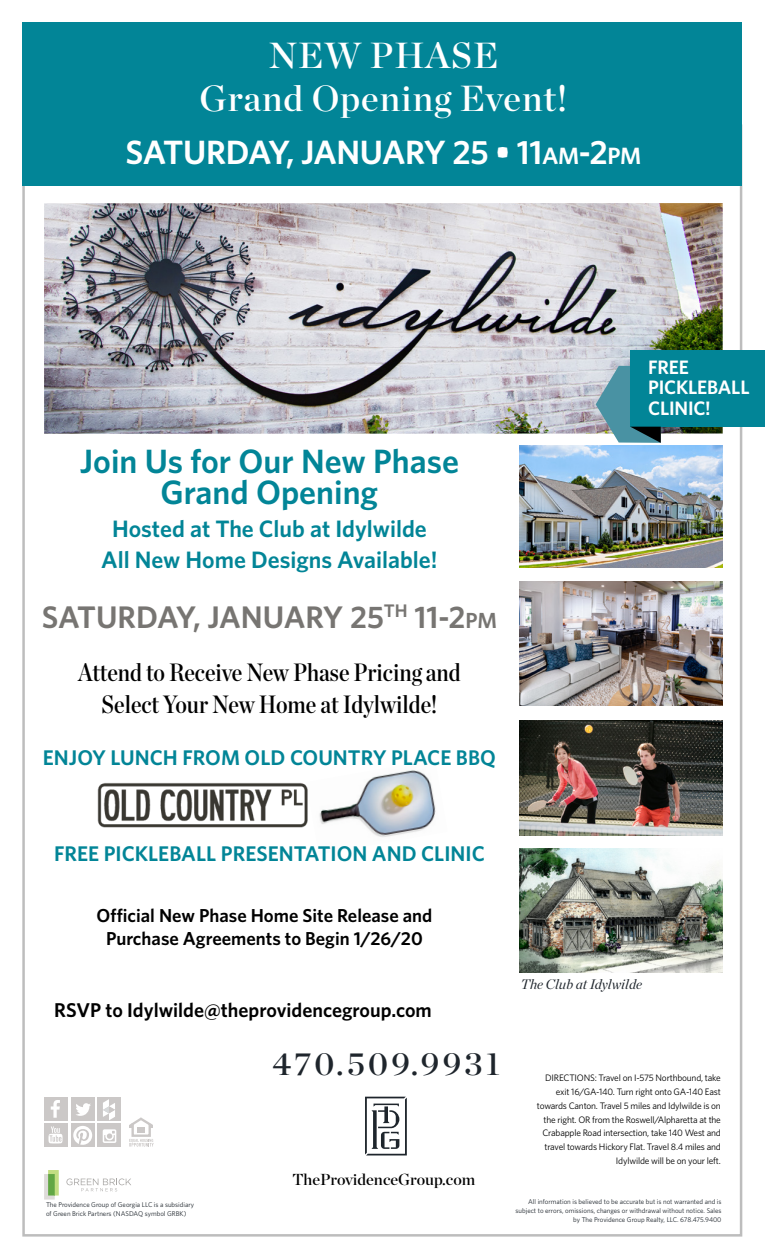
<style>
.page{position:relative;width:765px;height:1260px;background:#fff}
.page>*{position:absolute;margin:0;border:0;box-sizing:border-box;transform-origin:0 0}
.t1{font:36.25px "Chronicle Display Semi";letter-spacing:.025em;color:#fff}
.t2{font:600 33.75px/31.2px "Whitney";color:#028597;text-align:center}
.t3{font:600 33.75px "Whitney";letter-spacing:-.015em;color:#fff}
.t4{font:32.5px "Chronicle Display Semi";letter-spacing:.1em;color:#1e252c}
.t5{font:600 31.25px "Whitney";color:#777572}
.t6{font:25px/31.2px "Chronicle Disp Cond Semi";color:#000;text-align:center}
.t7{font:600 23.75px/31.2px "Whitney";color:#028597;text-align:center}
.t8{font:600 21.25px "Whitney";color:#028597}
.t9{font:600 20px "Whitney";color:#000}
.t10{font:600 19.5px/20.5px "Whitney";letter-spacing:-.01em;color:#fff}
.t11{font:600 18.75px/22.5px "Whitney";color:#000;text-align:center}
.t12{font:16px "Chronicle Display Semi";color:#000}
.t13{font:italic 13.75px "Chronicle Display";color:#1e252c}
.t14{font:9.38px/13.8px "Whitney";letter-spacing:-.02em;color:#000;text-align:right}
.t15{font:6.88px/8.8px "Whitney";color:#1e252c}
.s1{font-style:inherit}
.s2{font-size:23.62px}
.s3{font-size:21.88px}
</style>
<div class="page">
<div style="left:22px;top:22px;width:720px;height:164px;background:#028597"></div>
<svg style="left:365px;top:1097px;width:42px;height:58px"></svg>
<svg style="left:129px;top:1117px;width:25px;height:30px"></svg>
<div style="left:98px;top:1097px;width:23px;height:24px;background:#cbc8c7"></div>
<div style="left:98px;top:1124px;width:23px;height:23px;background:#cbc8c7"></div>
<div style="left:44px;top:1097px;width:24px;height:24px;background:#cbc8c7"></div>
<div style="left:71px;top:1097px;width:24px;height:24px;background:#cbc8c7"></div>
<div style="left:71px;top:1124px;width:23px;height:23px;background:#cbc8c7"></div>
<div style="left:44px;top:1124px;width:24px;height:23px;background:#cbc8c7"></div>
<svg style="left:49px;top:1126px;width:14px;height:17px"></svg>
<svg style="left:73px;top:1126px;width:19px;height:19px"></svg>
<svg style="left:51px;top:1100px;width:9px;height:18px"></svg>
<svg style="left:76px;top:1103px;width:15px;height:13px"></svg>
<svg style="left:103px;top:1129px;width:13px;height:14px"></svg>
<svg style="left:103px;top:1099px;width:12px;height:21px"></svg>
<svg style="left:44px;top:1170px;width:15px;height:30px"></svg>
<svg style="left:66px;top:1178px;width:65px;height:13px"></svg>
<img style="left:319px;top:770px;width:117px;height:67px">
<img style="left:44px;top:203px;width:679px;height:231px">
<img style="left:519px;top:849px;width:204px;height:124px">
<img style="left:519px;top:446px;width:204px;height:122px">
<img style="left:519px;top:581px;width:204px;height:124px">
<img style="left:519px;top:720px;width:204px;height:115px">
<img style="left:97px;top:783px;width:211px;height:45px">
<div style="left:630px;top:350px;width:135px;height:77px;background:#028597"></div>
<svg style="left:596px;top:366px;width:65px;height:77px"></svg>
<p class="t1" style="left:268px;top:27px;width:232px">NEW PHASE</p>
<p class="t1" style="left:200px;top:70px;width:369px">Grand Opening Event!</p>
<p class="t3" style="left:125px;top:130px;width:517px">SATURDAY, JANUARY 25 • <span class="s1">11</span><span class="s2">AM</span><span class="s1">-2</span><span class="s2">PM</span></p>
<p class="t2" style="left:80px;top:445px;width:381px">Join Us for Our New Phase<br>Grand Opening</p>
<p class="t7" style="left:101px;top:513px;width:338px">Hosted at The Club at Idylwilde<br>All New Home Designs Available!</p>
<p class="t5" style="left:42px;top:596px;width:457px">SATURDAY, JANUARY 25<sup>TH</sup> 11-2<span class="s3">PM</span></p>
<p class="t6" style="left:78px;top:655px;width:384px">Attend to Receive New Phase Pricing and<br>Select Your New Home at Idylwilde!</p>
<p class="t8" style="left:43px;top:744px;width:455px">ENJOY LUNCH FROM OLD COUNTRY PLACE BBQ</p>
<p class="t8" style="left:54px;top:840px;width:432px">FREE PICKLEBALL PRESENTATION AND CLINIC</p>
<p class="t11" style="left:97px;top:904px;width:337px">Official New Phase Home Site Release and<br>Purchase Agreements to Begin 1/26/20</p>
<p class="t10" style="left:648px;top:356px;width:103px">FREE<br>PICKLEBALL<br>CLINIC!</p>
<p class="t9" style="left:54px;top:996px;width:379px">RSVP to Idylwilde@theprovidencegroup.com</p>
<p class="t4" style="left:272px;top:1038px;width:229px">470.509.9931</p>
<p class="t15" style="left:46px;top:1200px;width:150px">The Providence Group of Georgia LLC is a subsidiary of Green Brick Partners (NASDAQ symbol GRBK)</p>
<p class="t12" style="left:292px;top:1167px;width:185px">TheProvidenceGroup.com</p>
<p class="t13" style="left:521px;top:973px;width:123px">The Club at Idylwilde</p>
<p class="t14" style="left:537px;top:1071px;width:186px">DIRECTIONS: Travel on I-575 Northbound, take exit 16/GA-140. Turn right onto GA-140 East towards Canton. Travel 5 miles and Idylwilde is on the right. OR from the Roswell/Alpharetta at the Crabapple Road intersection, take 140 West and travel towards Hickory Flat. Travel 8.4 miles and Idylwilde will be on your left.</p>
<p class="t15" style="left:516px;top:1198px;width:208px;text-align:right">All information is believed to be accurate but is not warranted and is subject to errors, omissions, changes or withdrawal without notice. Sales by The Providence Group Realty, LLC. 678.475.9400</p>
</div>
